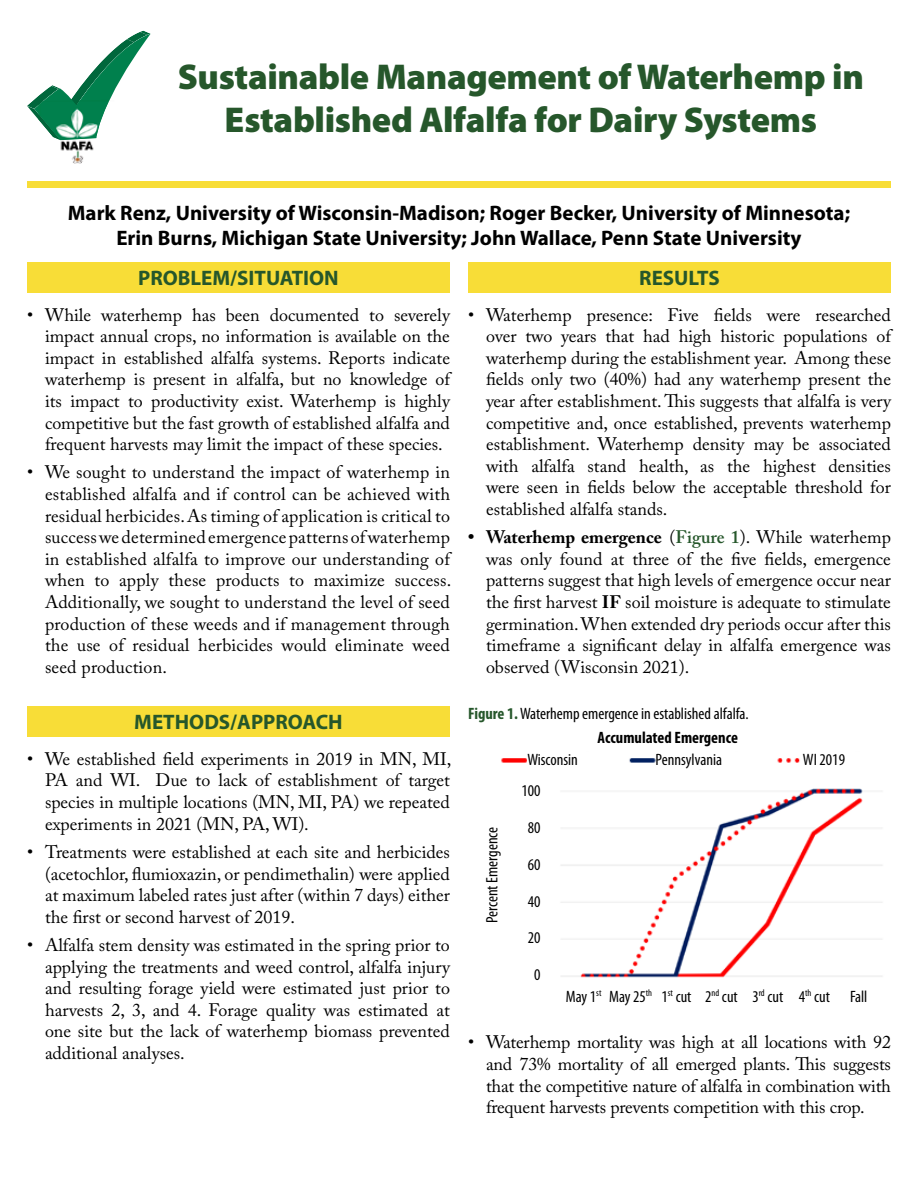
<style>
.page{position:relative;width:918px;height:1188px;background:#fff}
.page>*{position:absolute;margin:0;border:0;box-sizing:border-box;transform-origin:0 0}
.t1{font:900 36px/43.2px "Myriad Pro";letter-spacing:-.01em;color:#26572b;text-align:center}
.t2{font:700 21px/25.2px "Myriad Pro";color:#000;text-align:center}
.t3{font:700 21px "Myriad Pro";color:#26572b}
.t4{font:18px/21.6px "Adobe Caslon Pro";color:#000;text-align:justify}
.t5{font:condensed 16.5px/24.3px "Myriad Pro";color:#000}
.s1{font-weight:700}
.s2{font-weight:600;color:#26572b}
.s3{font-weight:700;color:#26572b}
</style>
<div class="page">
<div style="left:27px;top:181px;width:864px;height:7px;background:#f8dd37"></div>
<img style="left:72px;top:159px;width:11px;height:4px">
<img style="left:60px;top:140px;width:34px;height:19px">
<svg style="left:27px;top:31px;width:124px;height:92px"></svg>
<img style="left:41px;top:102px;width:68px;height:38px">
<div style="left:27px;top:262px;width:423px;height:30px;background:#f8dd37"></div>
<div style="left:27px;top:706px;width:423px;height:31px;background:#f8dd37"></div>
<div style="left:468px;top:262px;width:423px;height:30px;background:#f8dd37"></div>
<img style="left:501px;top:758px;width:299px;height:12px">
<img style="left:561px;top:788px;width:321px;height:190px">
<div style="left:527px;top:753px;width:72px;height:16px;background:#fff"></div>
<div style="left:656px;top:753px;width:91px;height:16px;background:#fff"></div>
<h1 class="t1" style="left:178px;top:55px;width:688px">Sustainable Management of Waterhemp in<br>Established Alfalfa for Dairy Systems</h1>
<p class="t2" style="left:68px;top:199px;width:784px">Mark Renz, University of Wisconsin-Madison; Roger Becker, University of Minnesota;<br>Erin Burns, Michigan State University; John Wallace, Penn State University</p>
<p class="t3" style="left:138px;top:264px;width:202px">PROBLEM/SITUATION</p>
<p class="t3" style="left:639px;top:264px;width:82px">RESULTS</p>
<p class="t4" style="left:45px;top:304px;width:407px;text-indent:-18px">• While waterhemp has been documented to severely impact annual crops, no information is available on the impact in established alfalfa systems. Reports indicate waterhemp is present in alfalfa, but no knowledge of its impact to productivity exist. Waterhemp is highly competitive but the fast growth of established alfalfa and frequent harvests may limit the impact of these species.</p>
<p class="t4" style="left:45px;top:461px;width:408px;text-indent:-18px">• We sought to understand the impact of waterhemp in established alfalfa and if control can be achieved with residual herbicides. As timing of application is critical to success we determined emergence patterns of waterhemp in established alfalfa to improve our understanding of when to apply these products to maximize success.<br>Additionally, we sought to understand the level of seed production of these weeds and if management through the use of residual herbicides would eliminate weed seed production.</p>
<p class="t3" style="left:134px;top:709px;width:210px">METHODS/APPROACH</p>
<p class="t4" style="left:45px;top:748px;width:408px;text-indent:-18px">• We established field experiments in 2019 in MN, MI, PA and WI. Due to lack of establishment of target species in multiple locations (MN, MI, PA) we repeated experiments in 2021 (MN, PA, WI).</p>
<p class="t4" style="left:45px;top:841px;width:407px;text-indent:-18px">• Treatments were established at each site and herbicides (acetochlor, flumioxazin, or pendimethalin) were applied at maximum labeled rates just after (within 7 days) either the first or second harvest of 2019.</p>
<p class="t4" style="left:45px;top:934px;width:407px;text-indent:-18px">• Alfalfa stem density was estimated in the spring prior to applying the treatments and weed control, alfalfa injury and resulting forage yield were estimated just prior to harvests 2, 3, and 4. Forage quality was estimated at one site but the lack of waterhemp biomass prevented additional analyses.</p>
<p class="t4" style="left:486px;top:304px;width:407px;text-indent:-18px">• Waterhemp presence: Five fields were researched over two years that had high historic populations of waterhemp during the establishment year. Among these fields only two (40%) had any waterhemp present the year after establishment. This suggests that alfalfa is very competitive and, once established, prevents waterhemp establishment. Waterhemp density may be associated with alfalfa stand health, as the highest densities were seen in fields below the acceptable threshold for established alfalfa stands.</p>
<p class="t4" style="left:486px;top:526px;width:407px;text-indent:-18px"><span class="s1">• Waterhemp emergence</span> (<span class="s2">Figure 1</span>). While waterhemp was only found at three of the five fields, emergence patterns suggest that high levels of emergence occur near the first harvest <span class="s1">IF</span> soil moisture is adequate to stimulate germination. When extended dry periods occur after this timeframe a significant delay in alfalfa emergence was observed (Wisconsin 2021).</p>
<p class="t5" style="left:598px;top:701px;width:153px;text-indent:-130px"><span class="s3">Figure 1.</span> Waterhemp emergence in established alfalfa.<br><span class="s1">Accumulated Emergence</span></p>
<p class="t5" style="left:527px;top:747px;width:52px">Wisconsin</p>
<p class="t5" style="left:656px;top:747px;width:68px">Pennsylvania</p>
<p class="t5" style="left:803px;top:747px;width:44px">WI 2019</p>
<p class="t5" style="left:480px;top:923px;width:98px;rotate:-90deg">Percent Emergence</p>
<p class="t5" style="left:521px;top:779px;width:21px">100</p>
<p class="t5" style="left:528px;top:816px;width:14px">80</p>
<p class="t5" style="left:528px;top:852px;width:14px">60</p>
<p class="t5" style="left:528px;top:889px;width:14px">40</p>
<p class="t5" style="left:528px;top:925px;width:14px">20</p>
<p class="t5" style="left:534px;top:963px;width:8px">0</p>
<p class="t5" style="left:566px;top:984px;width:303px">May 1<sup>st</sup> May 25<sup>th</sup> 1<sup>st</sup> cut 2<sup>nd</sup> cut 3<sup>rd</sup> cut 4<sup>th</sup> cut Fall</p>
<p class="t4" style="left:486px;top:1031px;width:407px;text-indent:-18px">• Waterhemp mortality was high at all locations with 92 and 73% mortality of all emerged plants. This suggests that the competitive nature of alfalfa in combination with frequent harvests prevents competition with this crop.</p>
</div>
